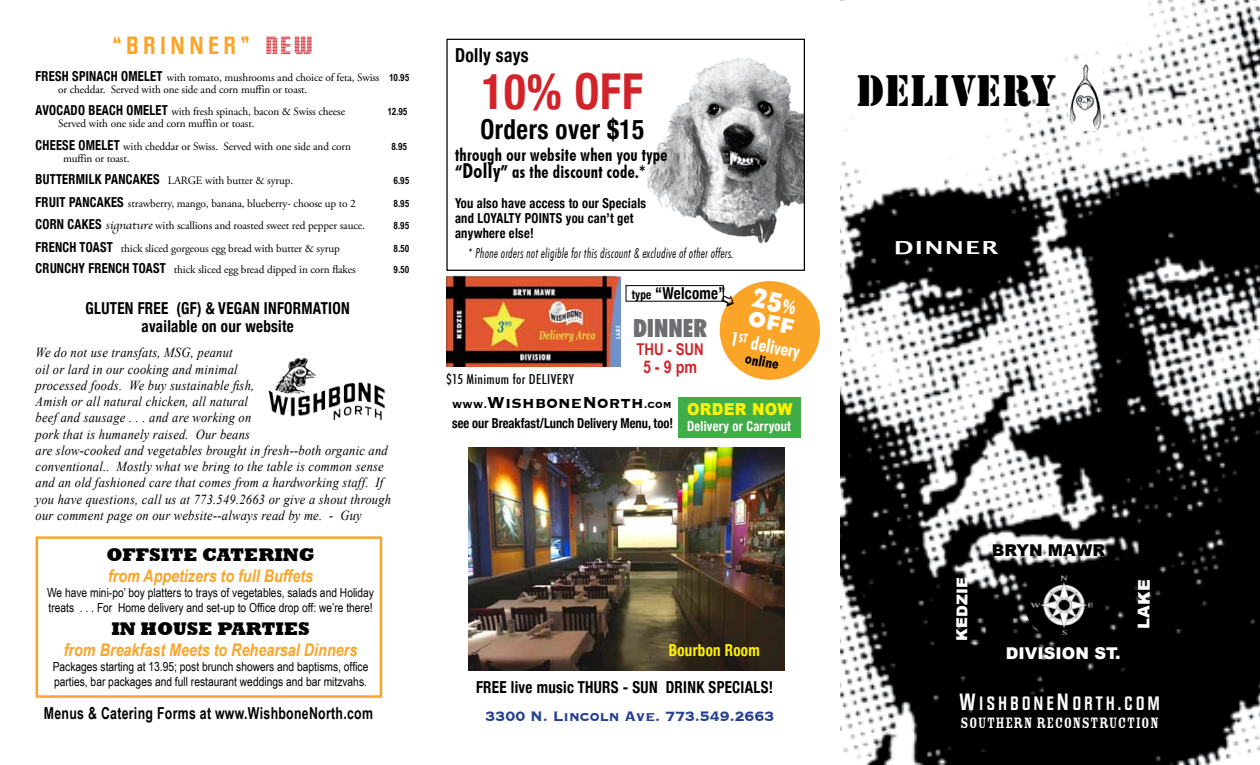
<style>
.page{position:relative;width:1260px;height:765px;background:#fff}
.page>*{position:absolute;margin:0;border:0;box-sizing:border-box;transform-origin:0 0}
.t1{font:700 condensed 49.5px "Helvetica Neue";color:#d2232a;scale:.91 1}
.t2{font:41.25px "Stencil Std";letter-spacing:.02em;color:#000;scale:.91 1}
.t3{font:700 condensed 27.5px "Helvetica Neue";letter-spacing:.02em;color:#000;scale:.91 1}
.t4{font:700 expanded 25px "Futuri Condensed SW";color:#6d6e71}
.t5{font:800 24.75px "Facet";letter-spacing:.2em;color:#faa528;scale:1.04 1}
.t6{font:700 20.62px "Copperplate";letter-spacing:.01em;color:#000;scale:.91 1}
.t7{font:800 19.25px "Facet";letter-spacing:.2em;color:#fff;scale:.91 1}
.t8{font:700 19.25px "Futuri Condensed SW";color:#fff;scale:.91 1}
.t9{font:700 condensed 19.25px "Helvetica Neue";letter-spacing:.02em;color:#000;scale:.91 1}
.t10{font:800 18.75px "Rockwell";color:#000}
.t11{font:700 18px "Lucida Grande";letter-spacing:.05em;color:#fff;scale:1.39 1}
.t12{font:700 17.88px/17.5px "Futuri Condensed SW";letter-spacing:.02em;color:#000;scale:.91 1}
.t13{font:700 17.88px "Copperplate";color:#25408f;scale:.91 1}
.t14{font:italic 700 17.5px "Arial Narrow";color:#faa528}
.t15{font:700 17.5px "Arial Narrow";color:#d2232a}
.t16{font:700 condensed 16.5px/17.5px "Helvetica Neue";letter-spacing:.02em;color:#000;text-align:center;scale:.91 1}
.t17{font:700 16.5px "Arial Narrow";letter-spacing:.02em;color:#000;scale:.91 1}
.t18{font:16.5px "Rosewood Std Fill";letter-spacing:.03em;color:#fff;scale:.91 1}
.t19{font:700 condensed 16.5px "Helvetica Neue";letter-spacing:.02em;color:#fff200;scale:.91 1}
.t20{font:900 16.5px "Arial";letter-spacing:.02em;color:#fff200;scale:.91 1}
.t21{font:900 16.25px "Arial";color:#fff}
.t22{font:900 16.25px "Arial";color:#000}
.t23{font:700 16.25px "Arial Narrow";color:#d2232a}
.t24{font:900 15px "Arial";color:#fff}
.t25{font:700 15px "Futuri Condensed SW";color:#000}
.t26{font:italic 13.75px/16.2px "Times New Roman";letter-spacing:.02em;color:#000;scale:.91 1}
.t27{font:700 condensed 13.75px/15px "Helvetica Neue";letter-spacing:.02em;color:#000;scale:.91 1}
.t28{font:italic 300 13.75px "Futuri Condensed SW";letter-spacing:.02em;color:#000;scale:.91 1}
.t29{font:700 condensed 13.75px "Helvetica Neue";color:#000;scale:.91 1}
.t30{font:13.75px "Futuri Condensed SW";letter-spacing:.025em;color:#000}
.t31{font:700 condensed 13.75px "Helvetica Neue";letter-spacing:.02em;color:#fff;scale:.91 1}
.t32{font:12.5px/15px "Arial Narrow";color:#000}
.t33{font:11.25px/22.5px "Adobe Garamond Pro";letter-spacing:-.01em;color:#000}
.t34{font:700 10px "Arial Narrow";letter-spacing:-.01em;color:#000}
.s1{font-family:"Hollywood Lights";font-weight:400;color:#d2232a}
.s2{font-family:"Helvetica Neue";font-weight:700;font-stretch:condensed;font-size:13.75px}
.s3{font-family:"Arial Narrow";font-weight:700;font-size:10px}
.s4{font-family:"Apple Chancery"}
.s5{font-size:20.62px}
.s6{font-size:12.38px}
.s7{font-size:13.75px}
.s8{font-size:23.38px}
</style>
<div class="page">
<img style="left:841px;top:0;width:419px;height:765px">
<div style="left:36px;top:536px;width:346px;height:162px;border:2px solid #faa528"></div>
<div style="left:1026px;top:574px;width:75px;height:63px;background:#000;border-radius:50%"></div>
<div style="left:1025px;top:573px;width:77px;height:65px;border:1px solid #000;border-radius:50%"></div>
<img style="left:1031px;top:575px;width:61px;height:60px">
<img style="left:646px;top:58px;width:157px;height:186px">
<div style="left:446px;top:39px;width:359px;height:232px;border:1px solid #000"></div>
<img style="left:268px;top:358px;width:117px;height:63px">
<div style="left:720px;top:281px;width:100px;height:99px;background:#faa528;border-radius:50%"></div>
<div style="left:678px;top:397px;width:122px;height:41px;background:#41ad49"></div>
<img style="left:1069px;top:63px;width:33px;height:68px">
<img style="left:468px;top:448px;width:316px;height:222px">
<img style="left:446px;top:276px;width:174px;height:91px">
<div style="left:626px;top:285px;width:98px;height:17px;border:1px solid #000"></div>
<svg style="left:720px;top:293px;width:17px;height:16px"></svg>
<h3 class="t5" style="left:113px;top:32px;width:194px">“BRINNER” <span class="s1">NEW</span></h3>
<p class="t33" style="left:58px;top:72px;width:353px;line-height:11.9px;text-indent:-22px"><span class="s2">FRESH SPINACH OMELET</span> with tomato, mushrooms and choice of feta, Swiss <span class="s3">10.95 </span>or cheddar. Served with one side and corn muffin or toast.</p>
<p class="t33" style="left:36px;top:101px;width:311px"><span class="s2">AVOCADO BEACH OMELET</span> with fresh spinach, bacon &amp; Swiss cheese</p>
<p class="t34" style="left:387px;top:104px;width:22px">12.95</p>
<p class="t33" style="left:36px;top:113px;width:317px;text-indent:22px">Served with one side and corn muffin or toast.<br><span class="s2">CHEESE OMELET</span> with cheddar or Swiss. Served with one side and corn</p>
<p class="t34" style="left:391px;top:139px;width:17px">8.95</p>
<p class="t33" style="left:36px;top:147px;width:259px;text-indent:28px">muffin or toast.<br><span class="s2">BUTTERMILK PANCAKES</span> LARGE with butter &amp; syrup.</p>
<p class="t34" style="left:394px;top:173px;width:17px">6.95</p>
<p class="t33" style="left:36px;top:192px;width:322px"><span class="s2">FRUIT PANCAKES</span> strawberry, mango, banana, blueberry- choose up to 2</p>
<p class="t34" style="left:394px;top:196px;width:17px">8.95</p>
<p class="t33" style="left:36px;top:215px;width:331px"><span class="s2">CORN CAKES</span> <span class="s4">signature</span> with scallions and roasted sweet red pepper sauce.</p>
<p class="t34" style="left:394px;top:218px;width:17px">8.95</p>
<p class="t33" style="left:36px;top:237px;width:306px"><span class="s2">FRENCH TOAST</span> thick sliced gorgeous egg bread with butter &amp; syrup</p>
<p class="t34" style="left:394px;top:241px;width:17px">8.50</p>
<p class="t33" style="left:36px;top:258px;width:322px"><span class="s2">CRUNCHY FRENCH TOAST</span> thick sliced egg bread dipped in corn flakes</p>
<p class="t34" style="left:394px;top:262px;width:17px">9.50</p>
<h3 class="t16" style="left:86px;top:298px;width:292px">GLUTEN FREE (GF) &amp; VEGAN INFORMATION available on our website</h3>
<p class="t26" style="left:36px;top:344px;width:392px">We do not use transfats, MSG, peanut<br>oil or lard in our cooking and minimal<br>processed foods. We buy sustainable fish,<br>Amish or all natural chicken, all natural<br>beef and sausage . . . and are working on<br>pork that is humanely raised. Our beans<br>are slow-cooked and vegetables brought in fresh--both organic and conventional.. Mostly what we bring to the table is common sense and an old fashioned care that comes from a hardworking staff. If you have questions, call us at 773.549.2663 or give a shout through our comment page on our website--always read by me. - Guy</p>
<h3 class="t10" style="left:106px;top:544px;width:210px">OFFSITE CATERING</h3>
<h3 class="t14" style="left:108px;top:563px;width:207px">from Appetizers to full Buffets</h3>
<p class="t32" style="left:47px;top:585px;width:329px">We have mini-po’ boy platters to trays of vegetables, salads and Holiday treats . . . For Home delivery and set-up to Office drop off: we’re there!</p>
<h3 class="t10" style="left:111px;top:617px;width:200px">IN HOUSE PARTIES</h3>
<h3 class="t14" style="left:64px;top:636px;width:295px">from Breakfast Meets to Rehearsal Dinners</h3>
<p class="t32" style="left:53px;top:658px;width:317px">Packages starting at 13.95; post brunch showers and baptisms, office parties, bar packages and full restaurant weddings and bar mitzvahs.</p>
<h3 class="t17" style="left:44px;top:701px;width:363px">Menus &amp; Catering Forms at www.WishboneNorth.com</h3>
<h3 class="t9" style="left:455px;top:39px;width:82px">Dolly says</h3>
<h1 class="t1" style="left:482px;top:51px;width:179px">10% OFF</h1>
<h3 class="t3" style="left:480px;top:107px;width:181px">Orders over $15</h3>
<h3 class="t12" style="left:455px;top:145px;width:235px">through our website when you type “<span class="s5">Dolly</span>” as the discount code.*</h3>
<p class="t27" style="left:455px;top:195px;width:212px">You also have access to our Specials and LOYALTY POINTS you can’t get anywhere else!</p>
<p class="t28" style="left:468px;top:245px;width:294px">* Phone orders not eligible for this discount &amp; excludive of other offers.</p>
<p class="t30" style="left:446px;top:371px;width:129px">$15 Minimum for DELIVERY</p>
<h3 class="t16" style="left:632px;top:284px;width:105px"><span class="s6">type</span> “Welcome”</h3>
<h3 class="t4" style="left:633px;top:311px;width:76px">DINNER</h3>
<h3 class="t23" style="left:636px;top:337px;width:69px">THU - SUN</h3>
<h3 class="t15" style="left:643px;top:354px;width:56px">5 - 9 pm</h3>
<h3 class="t8" style="left:733px;top:326px;width:79px;rotate:11deg">1<sup>ST</sup> delivery</h3>
<h3 class="t25" style="left:748px;top:348px;width:35px;rotate:11deg">online</h3>
<h3 class="t6" style="left:452px;top:389px;width:243px"><span class="s7">www.</span>WishboneNorth<span class="s7">.com</span></h3>
<p class="t29" style="left:452px;top:412px;width:244px">see our Breakfast/Lunch Delivery Menu, too!</p>
<h3 class="t20" style="left:687px;top:397px;width:117px">ORDER NOW</h3>
<p class="t31" style="left:687px;top:415px;width:116px">Delivery or Carryout</p>
<h3 class="t19" style="left:669px;top:637px;width:101px">Bourbon Room</h3>
<h3 class="t16" style="left:476px;top:678px;width:328px">FREE live music THURS - SUN DRINK SPECIALS!</h3>
<h3 class="t13" style="left:486px;top:704px;width:319px">3300 N. Lincoln Ave. 773.549.2663</h3>
<h2 class="t2" style="left:857px;top:64px;width:220px">DELIVERY</h2>
<h3 class="t11" style="left:894px;top:233px;width:77px">DINNER</h3>
<h3 class="t22" style="left:992px;top:539px;width:115px">BRYN MAWR</h3>
<h3 class="t24" style="left:951px;top:641px;width:65px;rotate:-90deg">KEDZIE</h3>
<h3 class="t21" style="left:1132px;top:629px;width:52px;rotate:-90deg">LAKE</h3>
<h3 class="t21" style="left:1006px;top:641px;width:116px">DIVISION ST.</h3>
<h3 class="t7" style="left:960px;top:693px;width:221px"><span class="s8">W</span>ISHBONE<span class="s8">N</span>ORTH.COM</h3>
<h3 class="t18" style="left:961px;top:714px;width:220px">SOUTHERN RECONSTRUCTION</h3>
</div>
